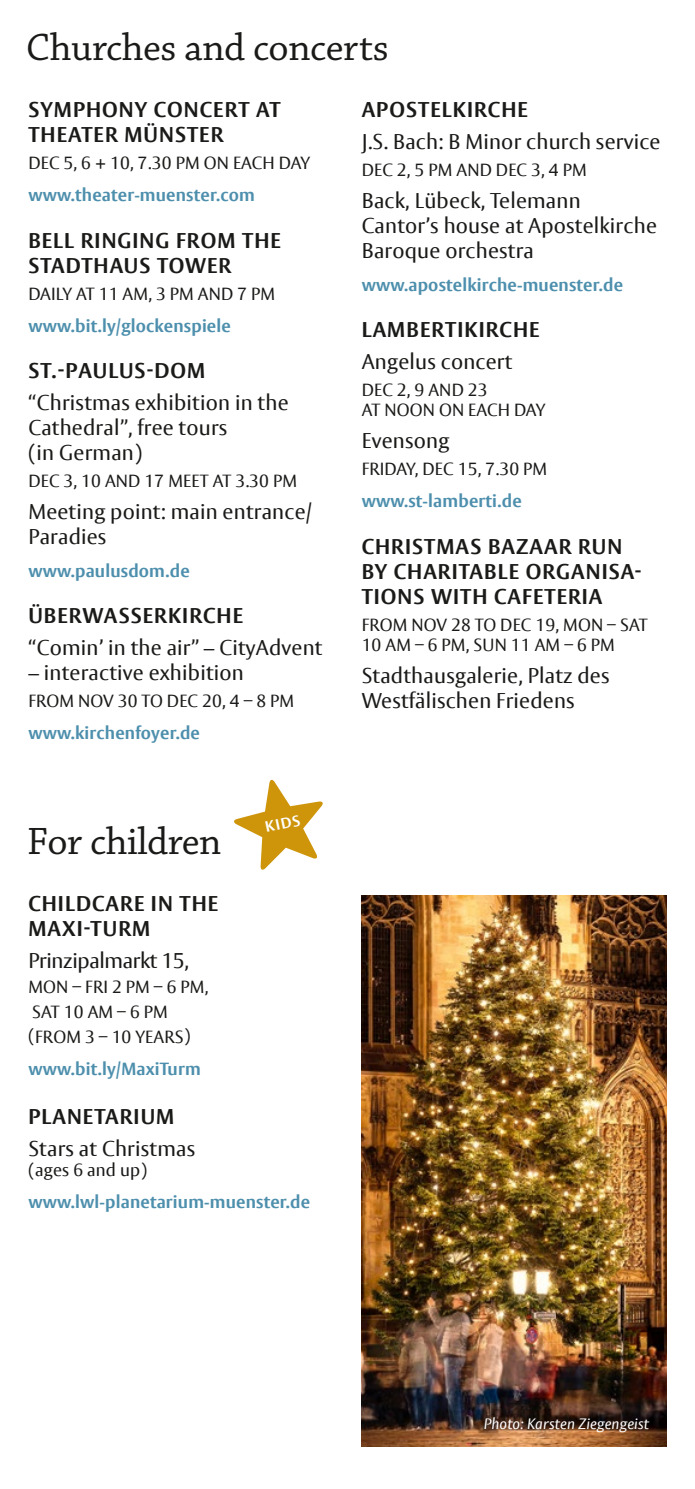
<style>
.page{position:relative;width:695px;height:1489px;background:#fff}
.page>*{position:absolute;margin:0;border:0;box-sizing:border-box;transform-origin:0 0}
.t1{font:40px "Chaparral Pro";letter-spacing:-.01em;color:#1a1a18}
.t2{font:21.25px/25px "Vesta Pro";letter-spacing:.01em;color:#1a1a18}
.t3{font:700 21.25px/25px "Vesta Pro";letter-spacing:.05em;color:#1a1a18}
.t4{font:17.5px/25px "Vesta Pro";letter-spacing:.01em;color:#1a1a18}
.t5{font:700 17.5px "Vesta Pro";letter-spacing:.01em;color:#4d8fad}
.t6{font:italic 15px "Vesta Pro";letter-spacing:.01em;color:#fff}
.t7{font:700 15px "Vesta Pro";color:#fff}
</style>
<div class="page">
<img style="left:361px;top:895px;width:305px;height:551px">
<svg style="left:234px;top:779px;width:89px;height:91px"></svg>
<h1 class="t1" style="left:26px;top:25px;width:364px">Churches and concerts</h1>
<p class="t3" style="left:28px;top:97px;width:74px">SYM PHONY</p>
<p class="t3" style="left:154px;top:97px;width:15px">CONCERT</p>
<p class="t3" style="left:256px;top:97px;width:14px">AT</p>
<p class="t3" style="left:28px;top:122px;width:196px">THEATER MÜNSTER</p>
<p class="t4" style="left:28px;top:150px;width:283px">Dec 5, 6 + 10, 7.30 pm on each day</p>
<p class="t5" style="left:28px;top:184px;width:228px">WWW.THEATER-MUENSTER.COM</p>
<p class="t3" style="left:28px;top:227px;width:254px">BELL RINGING FROM TH E<br>STADTHAUS</p>
<p class="t3" style="left:157px;top:252px;width:16px">TOWER</p>
<p class="t4" style="left:28px;top:281px;width:248px">daily at 11 am, 3 pm and 7 pm</p>
<p class="t5" style="left:28px;top:315px;width:204px">WWW.BIT.LY/GLOCKENSPIELE</p>
<p class="t3" style="left:28px;top:358px;width:144px">ST.-PAULUS-DOM</p>
<p class="t2" style="left:28px;top:390px;width:262px">“Christmas exhibition in the<br>Cathedral”, free tours<br>(in German)</p>
<p class="t4" style="left:28px;top:468px;width:270px">Dec 3, 10 and 17 meet at 3.30 pm</p>
<p class="t2" style="left:28px;top:499px;width:285px">Meeting point: main entrance/<br>Paradies</p>
<p class="t5" style="left:28px;top:559px;width:163px">WWW.PAULUSDOM.DE</p>
<p class="t3" style="left:28px;top:602px;width:216px">ÜBERWASSERKIRCHE</p>
<p class="t2" style="left:28px;top:634px;width:295px">“Comin’ in the air” – CityAdvent</p>
<p class="t2" style="left:28px;top:659px;width:217px">– interactive exhibition</p>
<p class="t4" style="left:28px;top:688px;width:267px">From N ov 30 to Dec 20, 4 – 8 pm</p>
<p class="t5" style="left:28px;top:722px;width:173px">WWW.KIRCHENFOYER.DE</p>
<h1 class="t1" style="left:27px;top:819px;width:196px">For children</h1>
<p class="t7" style="left:263px;top:818px;width:37px;rotate:-12deg">KI DS</p>
<p class="t3" style="left:28px;top:890px;width:62px">CHILDCARE</p>
<p class="t3" style="left:151px;top:890px;width:43px">IN THE</p>
<p class="t3" style="left:28px;top:915px;width:121px">MAXI-TURM</p>
<p class="t2" style="left:28px;top:947px;width:162px">Prinzipalmarkt 15,</p>
<p class="t4" style="left:28px;top:974px;width:181px">Mon – Fri 2 pm – 6 pm,<br>Sat 10 am – 6 pm (from 3 – 10 years)</p>
<p class="t5" style="left:28px;top:1058px;width:174px">WWW.BIT.LY/MAXITURM</p>
<p class="t3" style="left:28px;top:1103px;width:39px">PLANETAR</p>
<p class="t3" style="left:134px;top:1103px;width:24px">IUM</p>
<p class="t2" style="left:28px;top:1135px;width:168px">Stars at Christmas</p>
<p class="t4" style="left:28px;top:1157px;width:120px">(ages 6 and up)</p>
<p class="t5" style="left:28px;top:1191px;width:283px">WWW.LWL-PLANETARIUM-MUENSTER.DE</p>
<p class="t3" style="left:361px;top:97px;width:42px">APOSTE</p>
<p class="t3" style="left:441px;top:97px;width:47px">LKIRCHE</p>
<p class="t2" style="left:361px;top:129px;width:300px">J.S. Bach: B Minor church service</p>
<p class="t4" style="left:361px;top:157px;width:108px">Dec 2, 5 pm and</p>
<p class="t4" style="left:496px;top:157px;width:79px">Dec 3, 4 pm</p>
<p class="t2" style="left:361px;top:188px;width:297px">Back, Lübeck, Telemann<br>Cantor’s house at Apostelkirche<br>Baroque orchestra</p>
<p class="t5" style="left:361px;top:274px;width:263px">WWW.APOSTELKIRCHE-MUENSTER.DE</p>
<p class="t3" style="left:361px;top:316px;width:15px">LAMBERT</p>
<p class="t3" style="left:457px;top:316px;width:43px">IKIRCHE</p>
<p class="t2" style="left:361px;top:349px;width:152px">Angelus concert</p>
<p class="t4" style="left:361px;top:377px;width:80px">Dec 2, 9 and</p>
<p class="t4" style="left:361px;top:379px;width:185px;line-height:20px;text-indent:106px">23<br>at noon on each day</p>
<p class="t2" style="left:361px;top:428px;width:89px">Evensong</p>
<p class="t4" style="left:361px;top:456px;width:187px">Friday, Dec 15, 7.30 pm</p>
<p class="t5" style="left:361px;top:490px;width:161px">WWW.ST-LAMBERTI.DE</p>
<p class="t3" style="left:361px;top:533px;width:65px">CH RISTM</p>
<p class="t3" style="left:455px;top:533px;width:168px">AS BAZAAR RUN</p>
<p class="t3" style="left:361px;top:558px;width:48px">BY CHAR</p>
<p class="t3" style="left:451px;top:558px;width:21px">ITAB</p>
<p class="t3" style="left:361px;top:558px;width:281px;text-indent:136px">LEORGAN ISA-<br>TIONS WITH CAFETERIA</p>
<p class="t4" style="left:361px;top:614px;width:287px;line-height:20px">from N ov 28 to Dec 19, Mon – Sat<br>10 am – 6 pm, Sun 11 am – 6 pm</p>
<p class="t2" style="left:361px;top:662px;width:249px">Stadthausgalerie, Platz des<br>Westfälischen Friedens</p>
<p class="t6" style="left:483px;top:1414px;width:167px">Photo: Karsten Ziegengeist</p>
</div>
